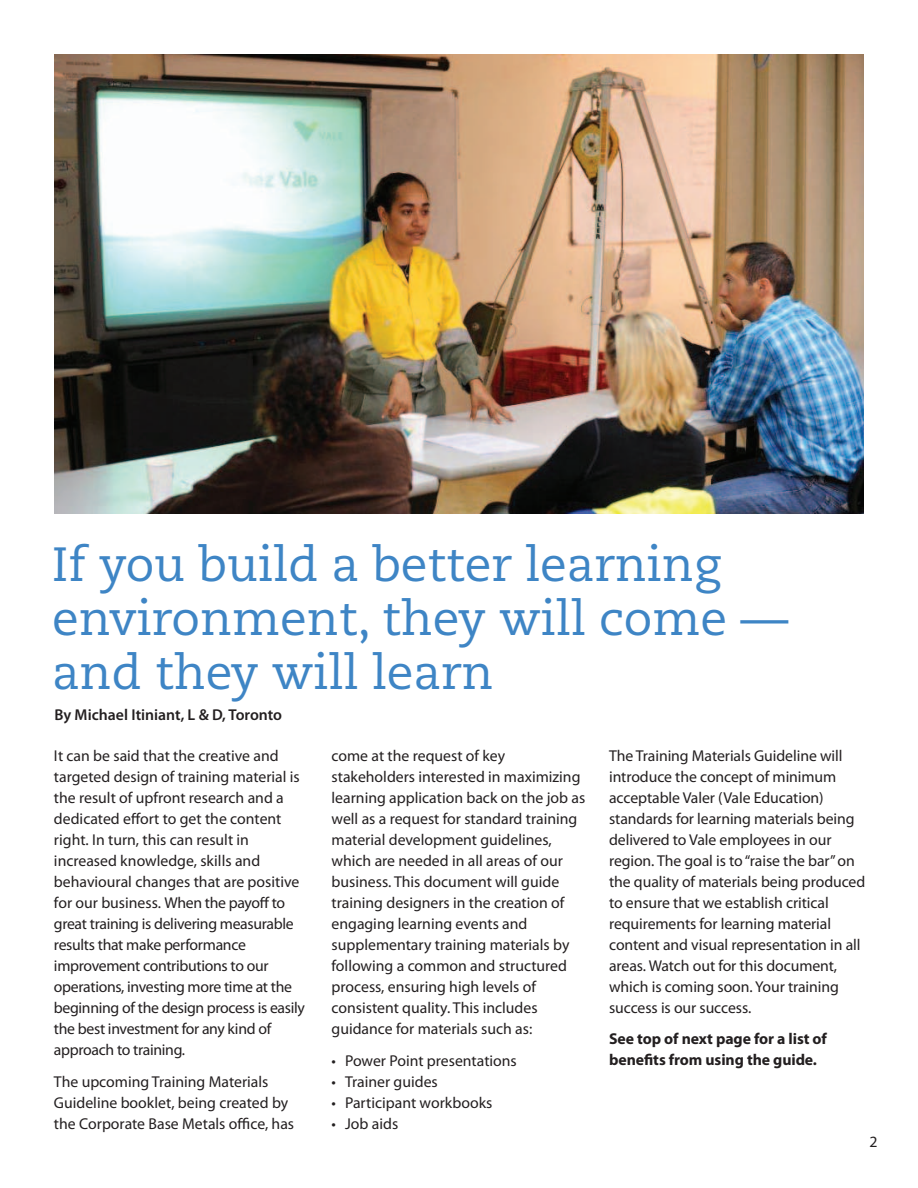
<style>
.page{position:relative;width:918px;height:1188px;background:#fff}
.page>*{position:absolute;margin:0;border:0;box-sizing:border-box;transform-origin:0 0}
.t1{font:48px/54px "Caecilia";color:#3e85c5}
.t2{font:15.75px/21px "Myriad Pro";letter-spacing:-.005em;color:#231f20}
.t3{font:700 15.75px/21px "Myriad Pro";letter-spacing:-.005em;color:#231f20}
.t4{font:600 15.75px "Myriad Pro";color:#231f20}
</style>
<div class="page">
<img style="left:54px;top:54px;width:810px;height:460px">
<h1 class="t1" style="left:52px;top:542px;width:738px">If you build a better learning environment, they will come — and they will learn</h1>
<p class="t4" style="left:54px;top:709px;width:229px">By Michael Itiniant, L &amp; D, Toronto</p>
<p class="t2" style="left:54px;top:747px;width:253px">It can be said that the creative and targeted design of training material is the result of upfront research and a dedicated effort to get the content right. In turn, this can result in increased knowledge, skills and behavioural changes that are positive for our business. When the payoff to great training is delivering measurable results that make performance improvement contributions to our operations, investing more time at the beginning of the design process is easily the best investment for any kind of approach to training.</p>
<p class="t2" style="left:54px;top:1072px;width:242px">The upcoming Training Materials<br>Guideline booklet, being created by the Corporate Base Metals office, has</p>
<p class="t2" style="left:332px;top:746px;width:255px">come at the request of key stakeholders interested in maximizing learning application back on the job as well as a request for standard training material development guidelines, which are needed in all areas of our business. This document will guide training designers in the creation of engaging learning events and supplementary training materials by following a common and structured process, ensuring high levels of consistent quality. This includes guidance for materials such as:</p>
<p class="t2" style="left:332px;top:1051px;width:187px">• Power Point presentations</p>
<p class="t2" style="left:332px;top:1072px;width:108px">• Trainer guides</p>
<p class="t2" style="left:332px;top:1093px;width:162px">• Participant workbooks</p>
<p class="t2" style="left:332px;top:1114px;width:68px">• Job aids</p>
<p class="t2" style="left:609px;top:746px;width:258px">The Training Materials Guideline will introduce the concept of minimum acceptable Valer (Vale Education) standards for learning materials being delivered to Vale employees in our region. The goal is to “raise the bar” on the quality of materials being produced to ensure that we establish critical requirements for learning material content and visual representation in all areas. Watch out for this document, which is coming soon. Your training success is our success.</p>
<p class="t3" style="left:609px;top:1030px;width:219px">See top of next page for a list of benefits from using the guide.</p>
<p class="t2" style="left:869px;top:1133px;width:10px">2</p>
</div>
